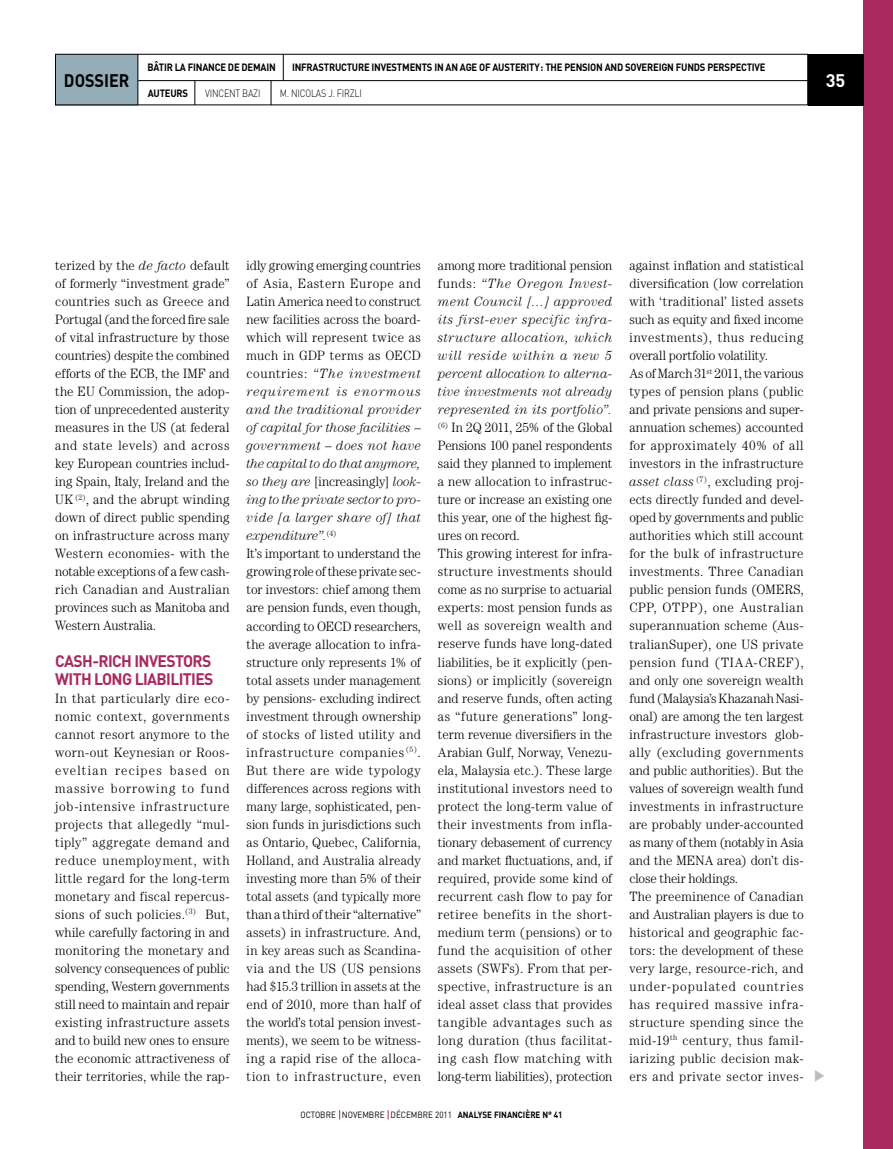
<style>
.page{position:relative;width:893px;height:1149px;background:#fff}
.page>*{position:absolute;margin:0;border:0;box-sizing:border-box;transform-origin:0 0}
.t1{font:700 18px "DIN";color:#000;scale:.9 1}
.t2{font:700 18px "DIN";color:#fff}
.t3{font:700 16.5px/18px "DIN";letter-spacing:-.04em;color:#a92961;scale:.95 1}
.t4{font:15px "European Pi Three";color:#bbbdbe;scale:.9 1}
.t5{font:300 13.5px/18px "Century";letter-spacing:.015em;color:#000;scale:.95 1}
.t6{font:700 10.5px "DIN";letter-spacing:-.02em;color:#000;scale:.9 1}
.t7{font:300 10.5px "DIN";letter-spacing:-.02em;color:#000;scale:.85 1}
.t8{font:9px "DIN";color:#000;scale:.9 1}
.s1{font-style:italic}
.s2{font-weight:700}
</style>
<div class="page">
<div style="left:863px;top:0;width:30px;height:1148px;background:#a92961"></div>
<div style="left:808px;top:54px;width:55px;height:51px;background:#000"></div>
<div style="left:55px;top:54px;width:83px;height:51px;background:#94adb9"></div>
<div style="left:55px;top:54px;width:753px;height:51px;border:1px solid #000"></div>
<hr style="left:138px;top:54px;width:1px;height:51px;background:#000">
<hr style="left:138px;top:80px;width:670px;height:1px;background:#000">
<svg style="left:195px;top:80px;width:1px;height:25px"></svg>
<svg style="left:271px;top:80px;width:1px;height:25px"></svg>
<svg style="left:283px;top:54px;width:1px;height:26px"></svg>
<p class="t6" style="left:147px;top:60px;width:144px">BÂTIR LA FI NANCE DE DEMAI N</p>
<p class="t6" style="left:292px;top:60px;width:395px">INFRASTRUCTURE INVESTMENTS I N AN AGE OF AUSTERITY: THE PENSION AND SOVEREI</p>
<p class="t6" style="left:661px;top:60px;width:65px">GN FUNDS PERSPE</p>
<p class="t6" style="left:741px;top:60px;width:27px">CTIVE</p>
<p class="t6" style="left:148px;top:86px;width:46px">AUTEURS</p>
<p class="t7" style="left:205px;top:86px;width:67px">VINCENT BAZI</p>
<p class="t7" style="left:280px;top:86px;width:98px">m . NICOLAS J. FIRZLI</p>
<h1 class="t1" style="left:64px;top:69px;width:74px">DOSSIER</h1>
<h1 class="t2" style="left:826px;top:69px;width:21px">35</h1>
<p class="t5" style="left:55px;top:256px;width:185px;text-align:justify">terized by the <span class="s1">de facto</span> default of formerly “investment grade” countries such as Greece and Portugal (and the forced fire sale of vital infrastructure by those countries) despite the combined efforts of the ECB, the IMF and the EU Commission, the adop&shy;tion of unprecedented austerity measures in the US (at federal and state levels) and across key European countries includ&shy;ing Spain, Italy, Ireland and the UK <sup>(2)</sup>, and the abrupt winding down of direct public spending on infrastructure across many Western economies- with the notable exceptions of a few cash&shy;rich Canadian and Australian provinces such as Manitoba and Western Australia.</p>
<p class="t3" style="left:55px;top:650px;width:168px">CASH-RICH INVESTORS<br>WITH LONG LIABILITIES</p>
<p class="t5" style="left:55px;top:688px;width:185px;text-align:justify">In that particularly dire eco&shy;nomic context, governments cannot resort anymore to the worn-out Keynesian or Roos&shy;eveltian recipes based on massive borrowing to fund job-intensive infrastructure projects that allegedly “mul&shy;tiply” aggregate demand and reduce unemployment, with little regard for the long-term monetary and fiscal repercus&shy;sions of such policies.<sup>(3)</sup> But, while carefully factoring in and monitoring the monetary and solvency consequences of public spending, Western governments still need to maintain and repair existing infrastructure assets and to build new ones to ensure the economic attractiveness of their territories, while the rap-</p>
<p class="t5" style="left:247px;top:256px;width:185px">idly growing emerging countries of Asia, Eastern Europe and<br>Latin America need to construct new facilities across the board&shy;which will represent twice as much in GDP terms as OECD countries: <span class="s1">“The investment requirement is enormous and the traditional provider of capital for those facilities – government – does not have the capital to do that anymore, so they are</span> [increasingly] <span class="s1">look&shy;ing to the private sector to pro&shy;vide [a larger share of] that expenditure”.</span><sup>(4)<br></sup>It’s important to understand the growing role of these private sec&shy;tor investors: chief among them are pension funds, even though, according to OECD researchers, the average allocation to infra&shy;structure only represents 1% of total assets under management by pensions- excluding indirect investment through ownership of stocks of listed utility and infrastructure companies <sup>(5)</sup>.<br>But there are wide typology differences across regions with many large, sophisticated, pen&shy;sion funds in jurisdictions such as Ontario, Quebec, California,<br>Holland, and Australia already investing more than 5% of their total assets (and typically more than a third of their “alternative” assets) in infrastructure. And, in key areas such as Scandina&shy;via and the US (US pensions had $15.3 trillion in assets at the end of 2010, more than half of the world’s total pension invest&shy;ments), we seem to be witness&shy;ing a rapid rise of the alloca&shy;tion to infrastructure, even</p>
<p class="t5" style="left:438px;top:256px;width:185px">among more traditional pension funds: <span class="s1">“The Oregon Invest&shy;ment Council […] approved its first-ever specific infra&shy;structure allocation, which will reside within a new 5 percent allocation to alterna&shy;tive investments not already represented in its portfolio”. </span><sup>(6)</sup> In 2Q 2011, 25% of the Global<br>Pensions 100 panel respondents said they planned to implement a new allocation to infrastruc&shy;ture or increase an existing one this year, one of the highest fig&shy;ures on record.<br>This growing interest for infra&shy;structure investments should come as no surprise to actuarial experts: most pension funds as well as sovereign wealth and reserve funds have long-dated liabilities, be it explicitly (pen&shy;sions) or implicitly (sovereign and reserve funds, often acting as “future generations” long&shy;term revenue diversifiers in the<br>Arabian Gulf, Norway, Venezu&shy;ela, Malaysia etc.). These large institutional investors need to protect the long-term value of their investments from infla&shy;tionary debasement of currency and market fluctuations, and, if required, provide some kind of recurrent cash flow to pay for retiree benefits in the short&shy;medium term (pensions) or to fund the acquisition of other assets (SWFs). From that per&shy;spective, infrastructure is an ideal asset class that provides tangible advantages such as long duration (thus facilitat&shy;ing cash flow matching with long-term liabilities), protection</p>
<p class="t5" style="left:629px;top:256px;width:185px">against inflation and statistical diversification (low correlation with ‘traditional’ listed assets such as equity and fixed income investments), thus reducing overall portfolio volatility.<br>As of March 31<sup>st</sup> 2011, the various types of pension plans (public and private pensions and super&shy;annuation schemes) accounted for approximately 40% of all investors in the infrastructure <span class="s1">asset class</span> <sup>(7)</sup>, excluding proj&shy;ects directly funded and devel&shy;oped by governments and public authorities which still account for the bulk of infrastructure investments. Three Canadian public pension funds (OMERS,<br>CPP, OTPP), one Australian superannuation scheme (Aus&shy;tralianSuper), one US private pension fund (TIAA-CREF), and only one sovereign wealth fund (Malaysia’s Khazanah Nasi&shy;onal) are among the ten largest infrastructure investors glob&shy;ally (excluding governments and public authorities). But the values of sovereign wealth fund investments in infrastructure are probably under-accounted as many of them (notably in Asia and the MENA area) don’t dis&shy;close their holdings.<br>The preeminence of Canadian and Australian players is due to historical and geographic fac&shy;tors: the development of these very large, resource-rich, and under-populated countries has required massive infra&shy;structure spending since the mid-19<sup>th</sup> century, thus famil&shy;iarizing public decision mak&shy;ers and private sector inves-</p>
<p class="t8" style="left:300px;top:1108px;width:293px">OCTOBRE NOVEMBRE DÉCEMBRE 2011 <span class="s2">ANALYSE FINANCIÈRE N° 41</span></p>
<p class="t4" style="left:814px;top:1065px;width:14px">E</p>
</div>
